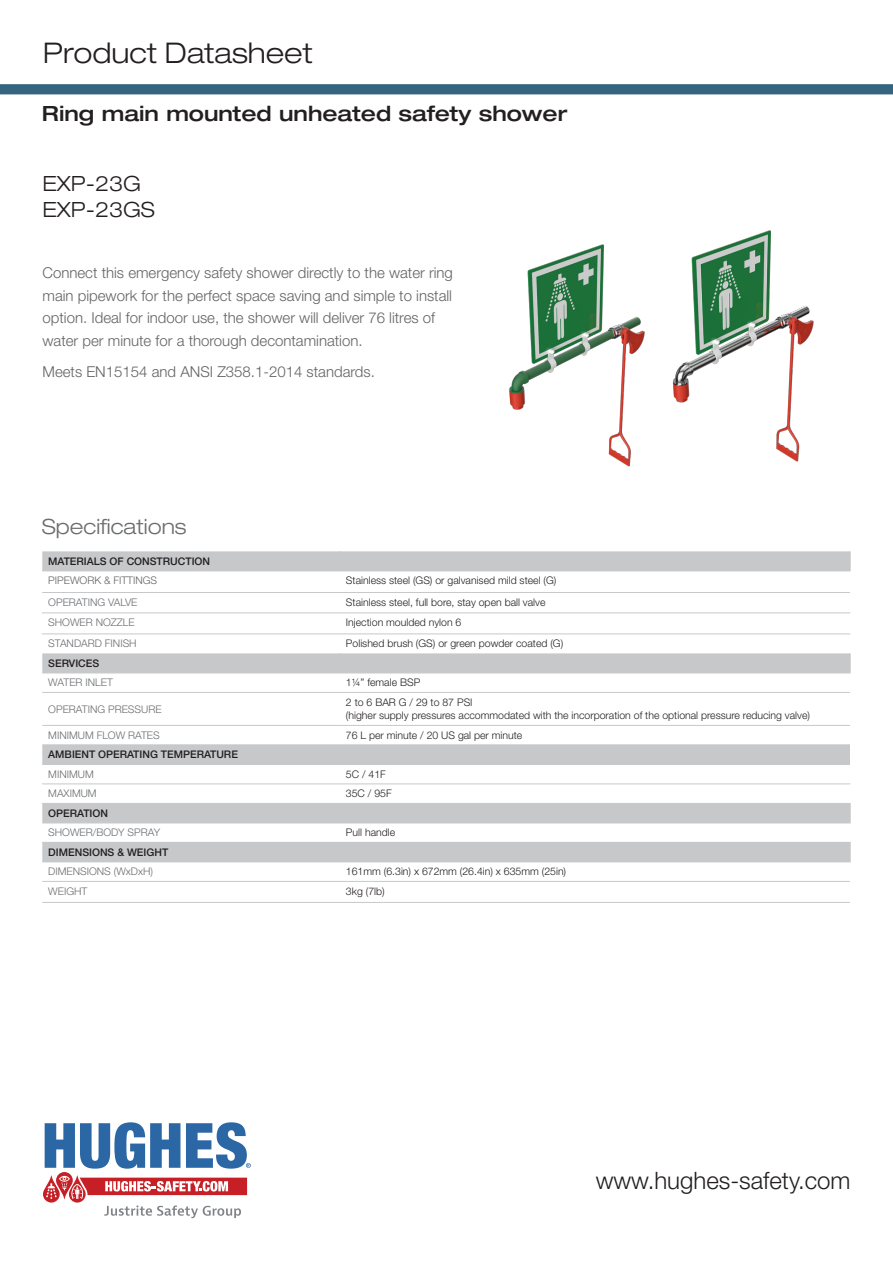
<style>
.page{position:relative;width:893px;height:1263px;background:#fff}
.page>*{position:absolute;margin:0;border:0;box-sizing:border-box;transform-origin:0 0}
.Page_title{font:300 expanded 28.5px "Helvetica Neue LT Std";color:#231f20}
.t1{font:300 24px "Helvetica Neue LT Std";color:#231f20}
.t2{font:500 expanded 21px "Helvetica Neue LT Std";color:#231f20}
.t3{font:300 expanded 21px "Helvetica Neue LT Std";color:#231f20}
.t4{font:300 expanded 21px "Helvetica Neue LT Std";color:#6c6d70}
.t5{font:300 15px/22.5px "Helvetica Neue LT Std";color:#636366}
.t6{font:300 10.5px "Helvetica Neue LT Std";color:#231f20}
.t7{font:300 10.5px "Helvetica Neue LT Std";color:#6c6d70}
.t8{font:500 10.5px "Helvetica Neue LT Std";color:#231f20}
.t9{font:300 10.5px "Helvetica Neue LT Std";color:#636366}
.s1{color:#666a6b}
</style>
<div class="page">
<svg style="left:42px;top:551px;width:808px;height:310px"></svg>
<svg style="left:339px;top:551px;width:2px;height:19px"></svg>
<svg style="left:849px;top:551px;width:2px;height:19px"></svg>
<svg style="left:339px;top:653px;width:2px;height:19px"></svg>
<svg style="left:849px;top:653px;width:2px;height:19px"></svg>
<svg style="left:339px;top:843px;width:2px;height:18px"></svg>
<svg style="left:849px;top:843px;width:2px;height:18px"></svg>
<hr style="left:42px;top:861px;width:298px;height:1px;background:#c7c8ca">
<hr style="left:340px;top:861px;width:511px;height:1px;background:#c7c8ca">
<hr style="left:42px;top:881px;width:298px;height:1px;background:#c7c8ca">
<hr style="left:340px;top:881px;width:510px;height:1px;background:#c7c8ca">
<hr style="left:42px;top:902px;width:298px;height:1px;background:#c7c8ca">
<hr style="left:340px;top:902px;width:510px;height:1px;background:#c7c8ca">
<hr style="left:42px;top:744px;width:298px;height:1px;background:#c7c8ca">
<hr style="left:340px;top:744px;width:510px;height:1px;background:#c7c8ca">
<hr style="left:42px;top:764px;width:298px;height:1px;background:#c7c8ca">
<hr style="left:340px;top:764px;width:510px;height:1px;background:#c7c8ca">
<hr style="left:42px;top:570px;width:298px;height:1px;background:#c7c8ca">
<hr style="left:340px;top:570px;width:511px;height:1px;background:#c7c8ca">
<hr style="left:42px;top:672px;width:298px;height:1px;background:#c7c8ca">
<hr style="left:340px;top:672px;width:511px;height:1px;background:#c7c8ca">
<hr style="left:42px;top:822px;width:298px;height:1px;background:#c7c8ca">
<hr style="left:340px;top:822px;width:511px;height:1px;background:#c7c8ca">
<hr style="left:42px;top:842px;width:298px;height:1px;background:#c7c8ca">
<hr style="left:340px;top:842px;width:511px;height:1px;background:#c7c8ca">
<svg style="left:339px;top:613px;width:1px;height:20px"></svg>
<svg style="left:42px;top:613px;width:1px;height:20px"></svg>
<hr style="left:42px;top:633px;width:298px;height:1px;background:#c7c8ca">
<hr style="left:340px;top:633px;width:510px;height:1px;background:#c7c8ca">
<svg style="left:339px;top:784px;width:2px;height:38px"></svg>
<hr style="left:42px;top:783px;width:298px;height:1px;background:#c7c8ca">
<hr style="left:340px;top:783px;width:510px;height:1px;background:#c7c8ca">
<hr style="left:42px;top:803px;width:298px;height:1px;background:#c7c8ca">
<hr style="left:340px;top:803px;width:511px;height:1px;background:#c7c8ca">
<svg style="left:42px;top:784px;width:1px;height:19px"></svg>
<svg style="left:849px;top:784px;width:2px;height:38px"></svg>
<hr style="left:42px;top:592px;width:298px;height:1px;background:#c7c8ca">
<hr style="left:340px;top:592px;width:510px;height:1px;background:#c7c8ca">
<hr style="left:42px;top:612px;width:298px;height:1px;background:#c7c8ca">
<hr style="left:340px;top:612px;width:510px;height:1px;background:#c7c8ca">
<hr style="left:42px;top:692px;width:298px;height:1px;background:#c7c8ca">
<hr style="left:340px;top:692px;width:510px;height:1px;background:#c7c8ca">
<hr style="left:42px;top:725px;width:298px;height:1px;background:#c7c8ca">
<hr style="left:340px;top:725px;width:510px;height:1px;background:#c7c8ca">
<svg style="left:0;top:84px;width:893px;height:11px;background:#416f87"></svg>
<img style="left:509px;top:244px;width:136px;height:223px">
<img style="left:672px;top:230px;width:142px;height:232px">
<svg style="left:43px;top:1122px;width:208px;height:96px"></svg>
<p class="Page_title" style="left:43px;top:36px;width:271px">Product Datasheet</p>
<p class="t2" style="left:42px;top:100px;width:527px">Ring main mounted unheated safety shower</p>
<p class="t3" style="left:43px;top:171px;width:100px">EXP-23G</p>
<p class="t3" style="left:43px;top:197px;width:114px">EXP-23GS</p>
<p class="t5" style="left:43px;top:261px;width:412px">Connect this emergency safety shower directly to the water ring main pipework for the perfect space saving and simple to install option. Ideal for indoor use, the shower will deliver 76 litres of water per minute for a thorough decontamination.</p>
<p class="t5" style="left:43px;top:360px;width:334px">Meets EN15154 and ANSI Z358.1-2014 standards.</p>
<p class="t4" style="left:42px;top:514px;width:146px">Specifi<span class="s1">ca</span>tions</p>
<p class="t8" style="left:48px;top:555px;width:163px">MATERIALS OF CONSTRUCTION</p>
<p class="t9" style="left:48px;top:574px;width:110px">PIPEWORK &amp; FITTINGS</p>
<p class="t6" style="left:346px;top:574px;width:212px">Stainless steel (GS) or galvanised mild steel (G)</p>
<p class="t7" style="left:48px;top:596px;width:91px">OPERATING VALVE</p>
<p class="t6" style="left:346px;top:596px;width:201px">Stainless steel, full bore, stay open ball valve</p>
<p class="t7" style="left:48px;top:616px;width:88px">SHOWER NOZZLE</p>
<p class="t6" style="left:346px;top:616px;width:117px">Injection moulded nylon 6</p>
<p class="t7" style="left:48px;top:637px;width:90px">STANDARD FINISH</p>
<p class="t6" style="left:346px;top:637px;width:219px">Polished brush (GS) or green powder coated (G)</p>
<p class="t8" style="left:48px;top:657px;width:52px">SERVICES</p>
<p class="t7" style="left:48px;top:676px;width:66px">WATER INLET</p>
<p class="t6" style="left:346px;top:676px;width:76px">11/4” female BSP</p>
<p class="t7" style="left:48px;top:702px;width:115px">OPERATING PRESSURE</p>
<p class="t6" style="left:346px;top:696px;width:128px">2 to 6 BAR G / 29 to 87 PSI</p>
<p class="t6" style="left:346px;top:709px;width:466px">(higher supply pressures accommodated with the incorporation of the optional pressure reducing valve)</p>
<p class="t7" style="left:48px;top:729px;width:113px">MINIMUM FLOW RATES</p>
<p class="t6" style="left:346px;top:729px;width:178px">76 L per minute / 20 US gal per minute</p>
<p class="t8" style="left:48px;top:748px;width:191px">AMBIENT OPERATING TEMPERATURE</p>
<p class="t7" style="left:48px;top:768px;width:47px">MINIMUM</p>
<p class="t6" style="left:346px;top:768px;width:41px">5C / 41F</p>
<p class="t7" style="left:48px;top:787px;width:50px">MAXIMUM</p>
<p class="t6" style="left:346px;top:787px;width:47px">35C / 95F</p>
<p class="t8" style="left:48px;top:807px;width:61px">OPERATION</p>
<p class="t7" style="left:48px;top:826px;width:113px">SHOWER/BODY SPRAY</p>
<p class="t6" style="left:346px;top:826px;width:51px">Pull handle</p>
<p class="t8" style="left:48px;top:846px;width:121px">DIMENSIONS &amp; WEIGHT</p>
<p class="t7" style="left:48px;top:865px;width:106px">DIMENSIONS (WxDxH)</p>
<p class="t6" style="left:346px;top:865px;width:222px">161mm (6.3in) x 672mm (26.4in) x 635mm (25in)</p>
<p class="t7" style="left:48px;top:885px;width:41px">WEIGHT</p>
<p class="t6" style="left:346px;top:885px;width:40px">3kg (7lb)</p>
<p class="t1" style="left:596px;top:1166px;width:256px">www.hughes-safety.com</p>
</div>
